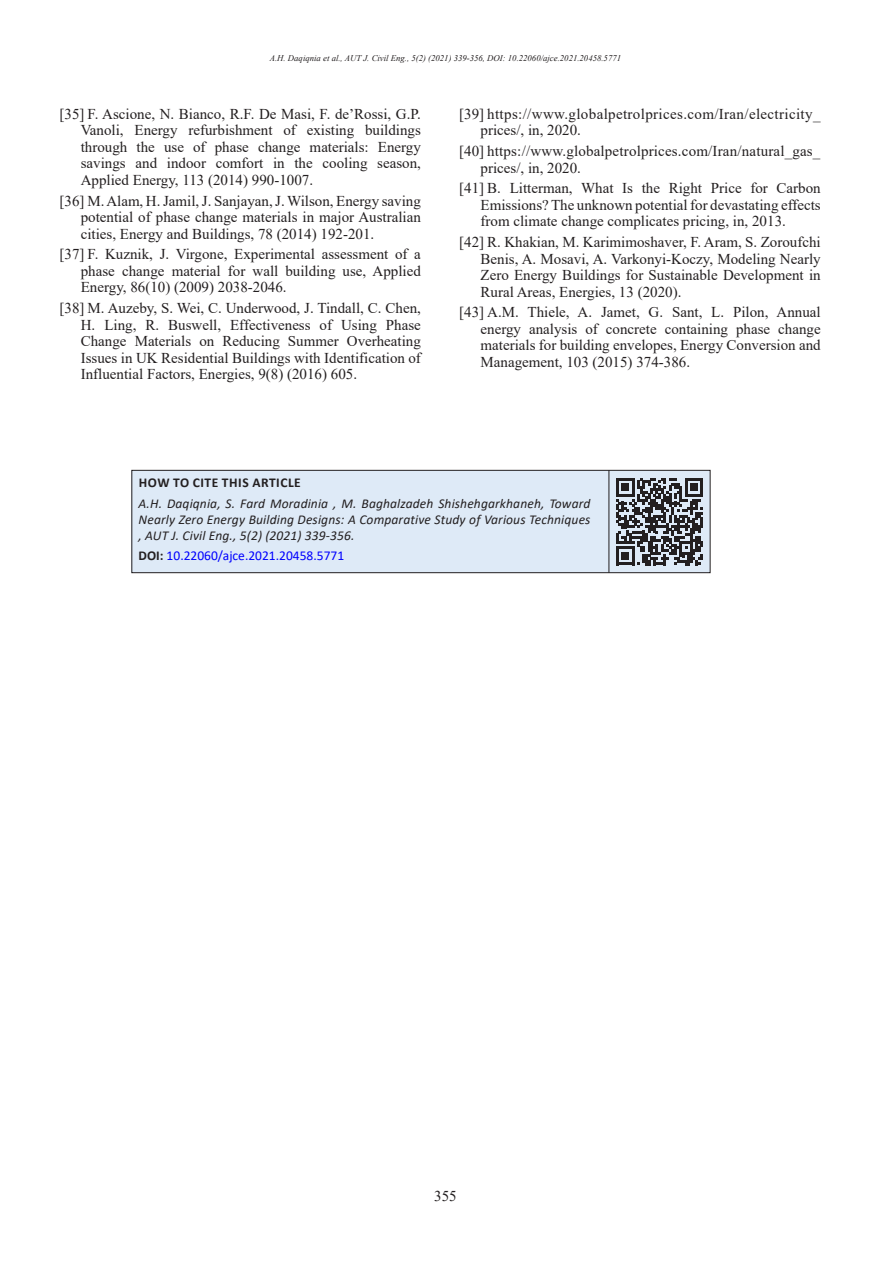
<style>
.page{position:relative;width:893px;height:1263px;background:#fff}
.page>*{position:absolute;margin:0;border:0;box-sizing:border-box;transform-origin:0 0}
.t1{font:15px/16.5px "Times New Roman";color:#231f20;text-align:justify}
.t2{font:15px/16.5px "Times New Roman";letter-spacing:.025em;color:#231f20}
.t3{font:italic 13.5px/16.2px "Calibri";letter-spacing:.01em;color:#231f20;text-align:justify}
.t4{font:13.5px "Calibri";color:#00f}
.t5{font:700 13.5px "Calibri";letter-spacing:.04em;color:#231f20}
.t6{font:italic 8.7px "Times New Roman";color:#231f20}
.s1{font-weight:700;color:#231f20}
</style>
<div class="page">
<div style="left:132px;top:470px;width:578px;height:103px;background:#deeaf7"></div>
<div style="left:131px;top:470px;width:580px;height:103px;border:1px solid #231f20"></div>
<hr style="left:608px;top:470px;width:1px;height:103px;background:#231f20">
<svg style="left:616px;top:478px;width:87px;height:87px"></svg>
<p class="t6" style="left:270px;top:52px;width:353px">A.H. Daqiqnia et al., AUT J. Civil Eng., 5(2) (2021) 339-356, DOI: 10.22060/ajce.2021.20458.5771</p>
<p class="t1" style="left:81px;top:105px;width:342px;text-indent:-21px">[35] F. Ascione, N. Bianco, R.F. De Masi, F. de’Rossi, G.P.<br>Vanoli, Energy refurbishment of existing buildings through the use of phase change materials: Energy savings and indoor comfort in the cooling season, Applied Energy, 113 (2014) 990-1007.</p>
<p class="t1" style="left:81px;top:192px;width:342px;text-indent:-21px">[36] M. Alam, H. Jamil, J. Sanjayan, J. Wilson, Energy saving potential of phase change materials in major Australian cities, Energy and Buildings, 78 (2014) 192-201.</p>
<p class="t1" style="left:81px;top:246px;width:342px;text-indent:-21px">[37] F. Kuznik, J. Virgone, Experimental assessment of a phase change material for wall building use, Applied Energy, 86(10) (2009) 2038-2046.</p>
<p class="t1" style="left:81px;top:299px;width:342px;text-indent:-21px">[38] M. Auzeby, S. Wei, C. Underwood, J. Tindall, C. Chen, H. Ling, R. Buswell, Effectiveness of Using Phase Change Materials on Reducing Summer Overheating Issues in UK Residential Buildings with Identification of Influential Factors, Energies, 9(8) (2016) 605.</p>
<p class="t2" style="left:480px;top:105px;width:341px;text-indent:-21px">[39] https://www.globalpetrolprices.com/Iran/electricity_ prices/, in, 2020.</p>
<p class="t1" style="left:480px;top:142px;width:341px;text-indent:-21px">[40] https://www.globalpetrolprices.com/Iran/natural_gas_ prices/, in, 2020.</p>
<p class="t1" style="left:480px;top:180px;width:342px;text-indent:-21px">[41] B. Litterman, What Is the Right Price for Carbon Emissions? The unknown potential for devastating effects from climate change complicates pricing, in, 2013.</p>
<p class="t1" style="left:480px;top:233px;width:342px;text-indent:-21px">[42] R. Khakian, M. Karimimoshaver, F. Aram, S. Zoroufchi Benis, A. Mosavi, A. Varkonyi-Koczy, Modeling Nearly Zero Energy Buildings for Sustainable Development in Rural Areas, Energies, 13 (2020).</p>
<p class="t1" style="left:480px;top:304px;width:342px;text-indent:-21px">[43] A.M. Thiele, A. Jamet, G. Sant, L. Pilon, Annual energy analysis of concrete containing phase change materials for building envelopes, Energy Conversion and Management, 103 (2015) 374-386.</p>
<p class="t5" style="left:139px;top:473px;width:163px">HOW TO CITE THIS ARTICLE</p>
<p class="t3" style="left:139px;top:495px;width:453px">A.H. Daqiqnia, S. Fard Moradinia , M. Baghalzadeh Shishehgarkhaneh, Toward Nearly Zero Energy Building Designs: A Comparative Study of Various Techniques , AUT J. Civil Eng., 5(2) (2021) 339-356.</p>
<p class="t4" style="left:139px;top:546px;width:207px"><span class="s1">DOI:</span> 10.22060/ajce.2021.20458.5771</p>
<p class="t1" style="left:434px;top:1187px;width:24px">355</p>
</div>
